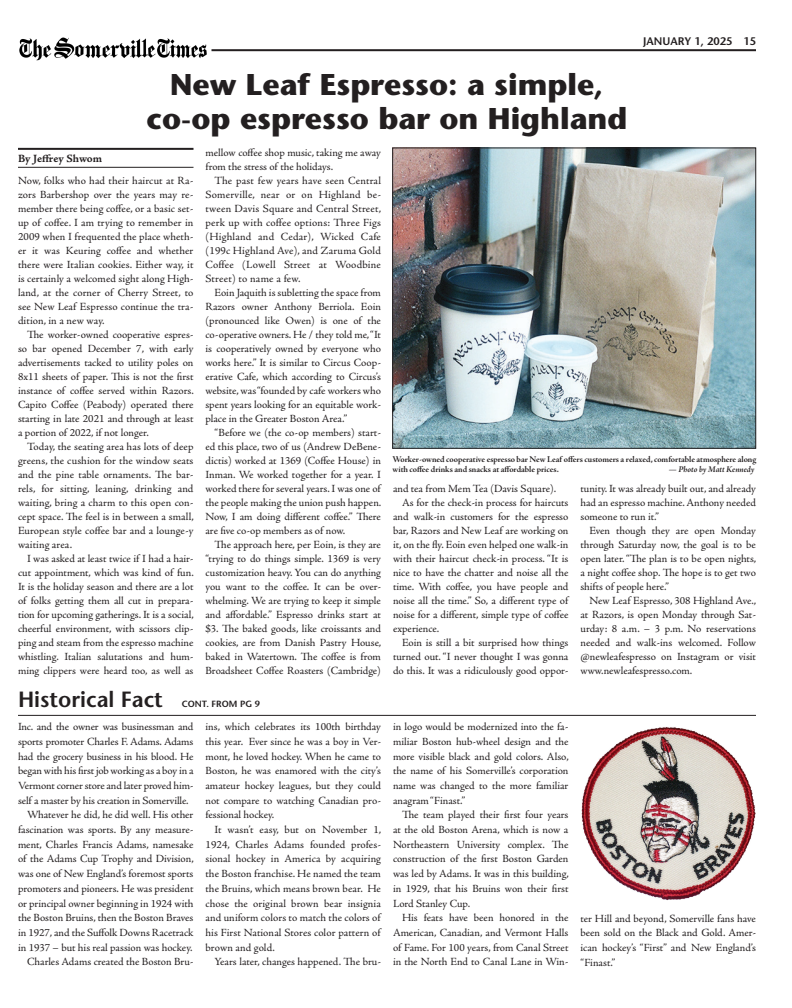
<style>
.page{position:relative;width:792px;height:1008px;background:#fff}
.page>*{position:absolute;margin:0;border:0;box-sizing:border-box;transform-origin:0 0}
.Headline{font:700 30px "Stone Sans Std";color:#231f20}
.Jump_Head{font:600 22px "Stone Sans Std";color:#231f20}
.Body{font:11px/14px "Adobe Jenson Pro";letter-spacing:-.005em;color:#231f20;text-align:justify}
.Body_No_Indent{font:11px/14px "Adobe Jenson Pro";color:#231f20;text-align:justify}
.Folio{font:600 11px "Stone Sans Std";color:#231f20}
.Byline{font:11px "Adobe Jenson Pro Bold Capt";letter-spacing:-.01em;color:#231f20}
.Photo_caption{font:9px/10px "Adobe Jenson Pro Bold Subh";letter-spacing:-.005em;color:#231f20}
.Photo_caption-2{font:9px "Adobe Jenson Pro Bold It Subh";color:#231f20}
.Jump_Head-2{font:600 9px "Stone Sans Std";color:#231f20}
.s1{color:#fff}
</style>
<div class="page">
<img style="left:19px;top:37px;width:188px;height:24px">
<hr style="left:212px;top:49px;width:544px;height:2px;background:#231f20">
<hr style="left:18px;top:148px;width:176px;height:2px;background:#231f20">
<hr style="left:18px;top:167px;width:176px;height:1px;background:#231f20">
<img style="left:394px;top:150px;width:360px;height:297px">
<div style="left:392px;top:148px;width:364px;height:301px;border:1px solid #231f20"></div>
<hr style="left:18px;top:715px;width:738px;height:1px;background:#231f20">
<img style="left:581px;top:727px;width:175px;height:173px">
<p class="Headline" style="left:170px;top:67px;width:435px">New Leaf Espresso: a simple,</p>
<p class="Headline" style="left:147px;top:101px;width:482px">co-op espresso bar on Highland</p>
<p class="Folio" style="left:643px;top:34px;width:114px">JANUARY 1, 2025<span class="s1">••</span>15</p>
<p class="Byline" style="left:18px;top:152px;width:86px">By Jeffrey Shwom</p>
<p class="Body_No_Indent" style="left:18px;top:173px;width:177px">Now, folks who had their haircut at Ra&shy;zors Barbershop over the years may re&shy;member there being coffee, or a basic set&shy;up of coffee. I am trying to remember in 2009 when I frequented the place wheth&shy;er it was Keuring coffee and whether there were Italian cookies. Either way, it is certainly a welcomed sight along High&shy;land, at the corner of Cherry Street, to see New Leaf Espresso continue the tra&shy;dition, in a new way.</p>
<p class="Body" style="left:18px;top:327px;width:177px;text-indent:9px">The worker-owned cooperative espres&shy;so bar opened December 7, with early advertisements tacked to utility poles on 8x11 sheets of paper. This is not the first instance of coffee served within Razors.<br>Capito Coffee (Peabody) operated there starting in late 2021 and through at least a portion of 2022, if not longer.</p>
<p class="Body" style="left:18px;top:439px;width:177px;text-indent:9px">Today, the seating area has lots of deep greens, the cushion for the window seats and the pine table ornaments. The bar&shy;rels, for sitting, leaning, drinking and waiting, bring a charm to this open con&shy;cept space. The feel is in between a small, European style coffee bar and a lounge-y waiting area.</p>
<p class="Body" style="left:18px;top:551px;width:177px;text-indent:9px">I was asked at least twice if I had a hair&shy;cut appointment, which was kind of fun.<br>It is the holiday season and there are a lot of folks getting them all cut in prepara&shy;tion for upcoming gatherings. It is a social, cheerful environment, with scissors clip&shy;ping and steam from the espresso machine whistling. Italian salutations and hum&shy;ming clippers were heard too, as well as</p>
<p class="Body" style="left:206px;top:145px;width:177px">mellow coffee shop music, taking me away from the stress of the holidays.</p>
<p class="Body" style="left:206px;top:173px;width:177px;text-indent:9px">The past few years have seen Central Somerville, near or on Highland be&shy;tween Davis Square and Central Street, perk up with coffee options: Three Figs (Highland and Cedar), Wicked Cafe (199c Highland Ave), and Zaruma Gold Coffee (Lowell Street at Woodbine Street) to name a few.</p>
<p class="Body" style="left:206px;top:285px;width:177px;text-indent:9px">Eoin Jaquith is subletting the space from Razors owner Anthony Berriola. Eoin (pronounced like Owen) is one of the co-operative owners. He / they told me, “It is cooperatively owned by everyone who works here.” It is similar to Circus Coop&shy;erative Cafe, which according to Circus’s website, was “founded by cafe workers who spent years looking for an equitable work&shy;place in the Greater Boston Area.”</p>
<p class="Body" style="left:206px;top:425px;width:177px;text-indent:9px">“Before we (the co-op members) start&shy;ed this place, two of us (Andrew DeBene&shy;dictis) worked at 1369 (Coffee House) in Inman. We worked together for a year. I worked there for several years. I was one of the people making the union push happen.<br>Now, I am doing different coffee.” There are five co-op members as of now.</p>
<p class="Body" style="left:206px;top:537px;width:177px;text-indent:9px">The approach here, per Eoin, is they are “trying to do things simple. 1369 is very customization heavy. You can do anything you want to the coffee. It can be over&shy;whelming. We are trying to keep it simple and affordable.” Espresso drinks start at $3. The baked goods, like croissants and cookies, are from Danish Pastry House, baked in Watertown. The coffee is from Broadsheet Coffee Roasters (Cambridge)</p>
<p class="Jump_Head" style="left:18px;top:686px;width:146px">Historical Fact</p>
<p class="Jump_Head-2" style="left:182px;top:698px;width:80px">CONT. FROM PG 9</p>
<p class="Body_No_Indent" style="left:18px;top:720px;width:177px;line-height:14.7px">Inc. and the owner was businessman and sports promoter Charles F. Adams. Adams had the grocery business in his blood. He began with his first job working as a boy in a Vermont corner store and later proved him&shy;self a master by his creation in Somerville.</p>
<p class="Body" style="left:18px;top:808px;width:177px;line-height:14.7px;text-indent:9px">Whatever he did, he did well. His other fascination was sports. By any measure&shy;ment, Charles Francis Adams, namesake of the Adams Cup Trophy and Division, was one of New England’s foremost sports promoters and pioneers. He was president or principal owner beginning in 1924 with the Boston Bruins, then the Boston Braves in 1927, and the Suffolk Downs Racetrack in 1937 – but his real passion was hockey.</p>
<p class="Body" style="left:27px;top:955px;width:168px">Charles Adams created the Boston Bru-</p>
<p class="Body" style="left:206px;top:720px;width:177px;line-height:14.7px">ins, which celebrates its 100th birthday this year. Ever since he was a boy in Ver&shy;mont, he loved hockey. When he came to Boston, he was enamored with the city’s amateur hockey leagues, but they could not compare to watching Canadian pro&shy;fessional hockey.</p>
<p class="Body" style="left:206px;top:823px;width:177px;line-height:14.7px;text-indent:9px">It wasn’t easy, but on November 1, 1924, Charles Adams founded profes&shy;sional hockey in America by acquiring the Boston franchise. He named the team the Bruins, which means brown bear. He chose the original brown bear insignia and uniform colors to match the colors of his First National Stores color pattern of brown and gold.</p>
<p class="Body" style="left:214px;top:955px;width:168px">Years later, changes happened. The bru-</p>
<p class="Photo_caption" style="left:393px;top:454px;width:365px">Worker-owned cooperative espresso bar New Leaf offers customers a relaxed, comfortable atmosphere along with coffee drinks and snacks at affordable prices.</p>
<p class="Photo_caption-2" style="left:669px;top:464px;width:87px">— Photo by Matt Kennedy</p>
<p class="Body" style="left:393px;top:482px;width:165px">and tea from Mem Tea (Davis Square).</p>
<p class="Body" style="left:393px;top:496px;width:177px;text-indent:9px">As for the check-in process for haircuts and walk-in customers for the espresso bar, Razors and New Leaf are working on it, on the fly. Eoin even helped one walk-in with their haircut check-in process. “It is nice to have the chatter and noise all the time. With coffee, you have people and noise all the time.” So, a different type of noise for a different, simple type of coffee experience.</p>
<p class="Body" style="left:393px;top:636px;width:177px;text-indent:9px">Eoin is still a bit surprised how things turned out. “I never thought I was gonna do this. It was a ridiculously good oppor-</p>
<p class="Body" style="left:580px;top:482px;width:177px">tunity. It was already built out, and already had an espresso machine. Anthony needed someone to run it.”</p>
<p class="Body" style="left:580px;top:524px;width:177px;text-indent:9px">Even though they are open Monday through Saturday now, the goal is to be open later. “The plan is to be open nights, a night coffee shop. The hope is to get two shifts of people here.”</p>
<p class="Body" style="left:580px;top:594px;width:177px;text-indent:9px">New Leaf Espresso, 308 Highland Ave., at Razors, is open Monday through Sat&shy;urday: 8 a.m. – 3 p.m. No reservations needed and walk-ins welcomed. Follow @newleafespresso on Instagram or visit www.newleafespresso.com.</p>
<p class="Body" style="left:393px;top:720px;width:177px;line-height:14.7px">in logo would be modernized into the fa&shy;miliar Boston hub-wheel design and the more visible black and gold colors. Also, the name of his Somerville’s corporation name was changed to the more familiar anagram “Finast.”</p>
<p class="Body" style="left:393px;top:808px;width:177px;line-height:14.7px;text-indent:9px">The team played their first four years at the old Boston Arena, which is now a Northeastern University complex. The construction of the first Boston Garden was led by Adams. It was in this building, in 1929, that his Bruins won their first Lord Stanley Cup.</p>
<p class="Body" style="left:393px;top:911px;width:177px;line-height:14.7px;text-indent:9px">His feats have been honored in the American, Canadian, and Vermont Halls of Fame. For 100 years, from Canal Street in the North End to Canal Lane in Win-</p>
<p class="Body" style="left:580px;top:911px;width:177px;line-height:14.7px">ter Hill and beyond, Somerville fans have been sold on the Black and Gold. Amer&shy;ican hockey’s “First” and New England’s “Finast.”</p>
</div>
